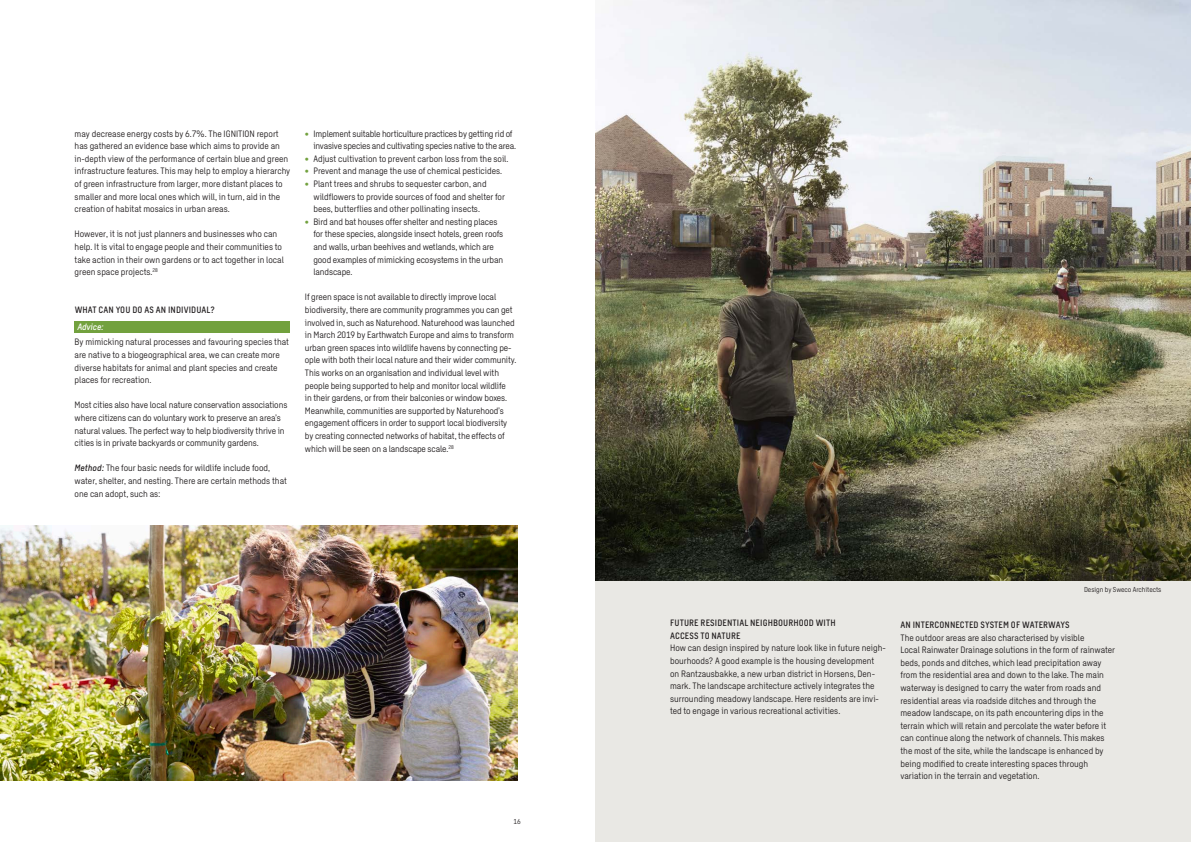
<style>
.page{position:relative;width:1191px;height:842px;background:#fff}
.page>*{position:absolute;margin:0;border:0;box-sizing:border-box;transform-origin:0 0}
.body_text_9_12_6{font:9px/12.6px "Sweco Sans";letter-spacing:-.005em;color:#231f20}
.intem_heading_9_12_6{font:500 9px/12.6px "Sweco Sans";letter-spacing:.01em;color:#231f20}
.body_text_9_12_6-2{font:italic 500 9px "Sweco Sans";letter-spacing:-.02em;color:#fff}
.Caption_7_9{font:7px "Sweco Sans";color:#231f20}
.s1{font-weight:500;font-style:italic}
.s2{color:#72a13e}
</style>
<div class="page">
<div style="left:595px;top:580px;width:596px;height:262px;background:#e9e8e4"></div>
<img style="left:595px;top:0;width:596px;height:580px">
<div style="left:75px;top:321px;width:215px;height:12px;background:#72a13e"></div>
<img style="left:0;top:525px;width:517px;height:255px">
<p class="body_text_9_12_6" style="left:75px;top:127px;width:217px">may decrease energy costs by 6.7%. The IGNITION report has gathered an evidence base which aims to provide an in-depth view of the performance of certain blue and green infrastructure features. This may help to employ a hierarchy of green infrastructure from larger, more distant places to smaller and more local ones which will, in turn, aid in the creation of habitat mosaics in urban areas.</p>
<p class="body_text_9_12_6" style="left:75px;top:228px;width:211px">However, it is not just planners and businesses who can help. It is vital to engage people and their communities to take action in their own gardens or to act together in local green space projects.<sup>28</sup></p>
<p class="intem_heading_9_12_6" style="left:75px;top:303px;width:142px">WHAT CAN YOU DO AS AN INDIVIDUAL?</p>
<p class="body_text_9_12_6-2" style="left:77px;top:322px;width:28px">Advice:</p>
<p class="body_text_9_12_6" style="left:75px;top:336px;width:216px">By mimicking natural processes and favouring species that are native to a biogeographical area, we can create more diverse habitats for animal and plant species and create places for recreation.</p>
<p class="body_text_9_12_6" style="left:75px;top:399px;width:214px">Most cities also have local nature conservation associations where citizens can do voluntary work to preserve an area’s natural values. The perfect way to help biodiversity thrive in cities is in private backyards or community gardens.</p>
<p class="body_text_9_12_6" style="left:75px;top:462px;width:214px"><span class="s1">Method:</span> The four basic needs for wildlife include food, water, shelter, and nesting. There are certain methods that one can adopt, such as:</p>
<p class="body_text_9_12_6" style="left:313px;top:127px;width:204px;text-indent:-9px"><span class="s2">•</span> Implement suitable horticulture practices by getting rid of invasive species and cultivating species native to the area.</p>
<p class="body_text_9_12_6" style="left:305px;top:152px;width:205px"><span class="s2">•</span> Adjust cultivation to prevent carbon loss from the soil.</p>
<p class="body_text_9_12_6" style="left:305px;top:165px;width:199px"><span class="s2">•</span> Prevent and manage the use of chemical pesticides.</p>
<p class="body_text_9_12_6" style="left:313px;top:178px;width:193px;text-indent:-9px"><span class="s2">•</span> Plant trees and shrubs to sequester carbon, and wildflowers to provide sources of food and shelter for bees, butterflies and other pollinating insects.</p>
<p class="body_text_9_12_6" style="left:313px;top:215px;width:191px;text-indent:-9px"><span class="s2">•</span> Bird and bat houses offer shelter and nesting places for these species, alongside insect hotels, green roofs and walls, urban beehives and wetlands, which are good examples of mimicking ecosystems in the urban landscape.</p>
<p class="body_text_9_12_6" style="left:305px;top:291px;width:213px">If green space is not available to directly improve local biodiversity, there are community programmes you can get involved in, such as Naturehood. Naturehood was launched in March 2019 by Earthwatch Europe and aims to transform urban green spaces into wildlife havens by connecting pe&shy;ople with both their local nature and their wider community.<br>This works on an organisation and individual level with people being supported to help and monitor local wildlife<br>in their gardens, or from their balconies or window boxes.<br>Meanwhile, communities are supported by Naturehood’s engagement officers in order to support local biodiversity by creating connected networks of habitat, the effects of which will be seen on a landscape scale.<sup>28</sup></p>
<p class="Caption_7_9" style="left:513px;top:818px;width:9px">16</p>
<p class="intem_heading_9_12_6" style="left:670px;top:617px;width:167px">FUTURE RESIDENTIAL NEIGHBOURHOOD WITH<br>ACCESS TO NATURE</p>
<p class="body_text_9_12_6" style="left:670px;top:642px;width:217px">How can design inspired by nature look like in future neigh&shy;bourhoods? A good example is the housing development on Rantzausbakke, a new urban district in Horsens, Den&shy;mark. The landscape architecture actively integrates the surrounding meadowy landscape. Here residents are invi&shy;ted to engage in various recreational activities.</p>
<p class="Caption_7_9" style="left:1084px;top:586px;width:79px">Design by Sweco Architects</p>
<p class="intem_heading_9_12_6" style="left:900px;top:618px;width:171px">AN INTERCONNECTED SYSTEM OF WATERWAYS</p>
<p class="body_text_9_12_6" style="left:900px;top:631px;width:216px">The outdoor areas are also characterised by visible<br>Local Rainwater Drainage solutions in the form of rainwater beds, ponds and ditches, which lead precipitation away from the residential area and down to the lake. The main waterway is designed to carry the water from roads and residential areas via roadside ditches and through the meadow landscape, on its path encountering dips in the terrain which will retain and percolate the water before it can continue along the network of channels. This makes the most of the site, while the landscape is enhanced by being modified to create interesting spaces through</p>
<p class="body_text_9_12_6" style="left:900px;top:770px;width:141px">variation in the terrain and vegetation.</p>
</div>
